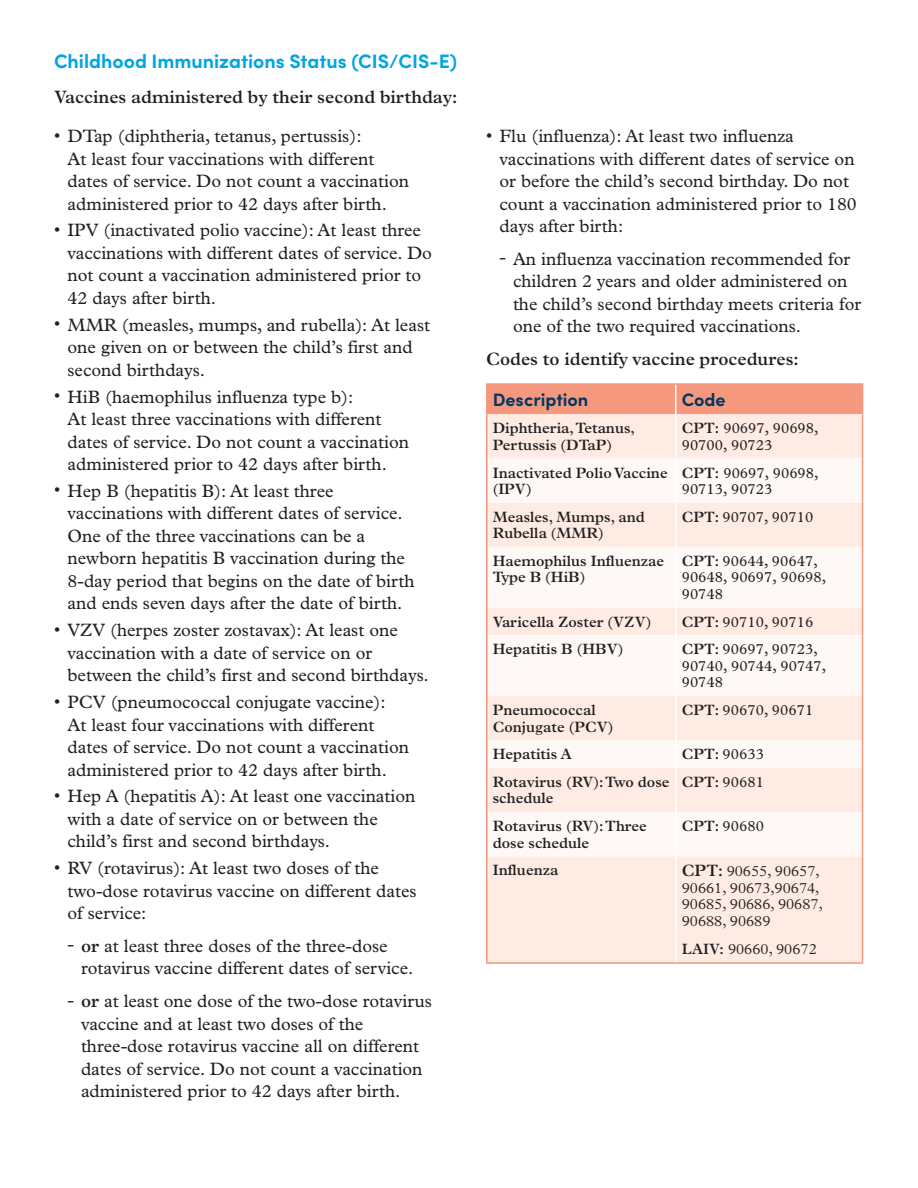
<style>
.page{position:relative;width:918px;height:1188px;background:#fff}
.page>*{position:absolute;margin:0;border:0;box-sizing:border-box;transform-origin:0 0}
.HWNY_SubHead_13_15{font:700 19.5px "Sofia Pro";color:#00a5e3}
.t1{font:18px/22.5px "Plantin MT Pro";color:#231f20}
.HWNY_Body_Text_12_15_Semibold{font:600 18px "Plantin MT Pro";color:#231f20}
.HWNY_Table_SubHead_12_14{font:700 18px "Sofia Pro";color:#003863}
.HWNY_Table_Body_Text_10_11{font:600 15px/16.5px "Plantin MT Pro";color:#231f20}
.HWNY_Table_Body_Text_10_11-2{font:15px/16.5px "Plantin MT Pro";color:#231f20}
.HWNY_Table_Body_Text_10_11-3{font:300 15px/16.5px "Plantin MT Pro";color:#231f20}
.s1{font-weight:600}
.s2{font-weight:600;font-size:16.5px}
</style>
<div class="page">
<div style="left:488px;top:414px;width:374px;height:548px;background:#fdebe4"></div>
<svg style="left:488px;top:458px;width:374px;height:398px;fill:#fef8f6"></svg>
<hr style="left:486px;top:383px;width:190px;height:2px;background:#f6987d">
<hr style="left:486px;top:385px;width:2px;height:29px;background:#f6987d">
<hr style="left:676px;top:383px;width:187px;height:2px;background:#f6987d">
<hr style="left:486px;top:414px;width:2px;height:44px;background:#f6987d">
<hr style="left:862px;top:414px;width:1px;height:44px;background:#f6987d">
<hr style="left:486px;top:458px;width:2px;height:45px;background:#f6987d">
<hr style="left:862px;top:458px;width:1px;height:45px;background:#f6987d">
<hr style="left:486px;top:503px;width:2px;height:44px;background:#f6987d">
<hr style="left:862px;top:503px;width:1px;height:44px;background:#f6987d">
<hr style="left:486px;top:547px;width:2px;height:61px;background:#f6987d">
<hr style="left:862px;top:547px;width:1px;height:61px;background:#f6987d">
<hr style="left:486px;top:608px;width:2px;height:27px;background:#f6987d">
<svg style="left:862px;top:608px;width:1px;height:27px"></svg>
<hr style="left:486px;top:635px;width:2px;height:61px;background:#f6987d">
<hr style="left:862px;top:635px;width:1px;height:61px;background:#f6987d">
<hr style="left:486px;top:696px;width:2px;height:44px;background:#f6987d">
<hr style="left:862px;top:696px;width:1px;height:44px;background:#f6987d">
<hr style="left:486px;top:740px;width:2px;height:28px;background:#f6987d">
<svg style="left:862px;top:740px;width:1px;height:28px"></svg>
<hr style="left:486px;top:768px;width:2px;height:44px;background:#f6987d">
<hr style="left:862px;top:768px;width:1px;height:44px;background:#f6987d">
<hr style="left:486px;top:812px;width:2px;height:44px;background:#f6987d">
<hr style="left:862px;top:812px;width:1px;height:44px;background:#f6987d">
<hr style="left:486px;top:856px;width:2px;height:106px;background:#f6987d">
<hr style="left:862px;top:856px;width:1px;height:106px;background:#f6987d">
<hr style="left:486px;top:962px;width:190px;height:2px;background:#f6987d">
<hr style="left:676px;top:962px;width:187px;height:2px;background:#f6987d">
<div style="left:488px;top:384px;width:375px;height:30px;background:#f6987d"></div>
<hr style="left:675px;top:414px;width:1px;height:44px;background:#fff">
<hr style="left:675px;top:458px;width:1px;height:45px;background:#fff">
<hr style="left:675px;top:503px;width:1px;height:44px;background:#fff">
<hr style="left:675px;top:547px;width:1px;height:61px;background:#fff">
<svg style="left:675px;top:608px;width:1px;height:27px"></svg>
<hr style="left:675px;top:635px;width:1px;height:61px;background:#fff">
<hr style="left:675px;top:696px;width:1px;height:44px;background:#fff">
<svg style="left:675px;top:740px;width:1px;height:28px"></svg>
<hr style="left:675px;top:768px;width:1px;height:44px;background:#fff">
<hr style="left:675px;top:812px;width:1px;height:44px;background:#fff">
<hr style="left:675px;top:856px;width:1px;height:106px;background:#fff">
<p class="HWNY_SubHead_13_15" style="left:54px;top:46px;width:405px">Childhood Immunizations Status (CIS/CIS-E)</p>
<p class="HWNY_Body_Text_12_15_Semibold" style="left:54px;top:87px;width:405px">Vaccines administered by their second birthday:</p>
<p class="t1" style="left:68px;top:125px;width:343px">DTap (diphtheria, tetanus, pertussis):<br>At least four vaccinations with different dates of service. Do not count a vaccination administered prior to 42 days after birth.</p>
<p class="t1" style="left:68px;top:219px;width:366px">IPV (inactivated polio vaccine): At least three vaccinations with different dates of service. Do not count a vaccination administered prior to 42 days after birth.</p>
<p class="t1" style="left:68px;top:314px;width:364px">MMR (measles, mumps, and rubella): At least one given on or between the child’s first and second birthdays.</p>
<p class="t1" style="left:68px;top:385px;width:343px">HiB (haemophilus influenza type b):<br>At least three vaccinations with different dates of service. Do not count a vaccination administered prior to 42 days after birth.</p>
<p class="t1" style="left:68px;top:480px;width:349px">Hep B (hepatitis B): At least three vaccinations with different dates of service.<br>One of the three vaccinations can be a newborn hepatitis B vaccination during the 8-day period that begins on the date of birth and ends seven days after the date of birth.</p>
<p class="t1" style="left:68px;top:619px;width:363px">VZV (herpes zoster zostavax): At least one vaccination with a date of service on or between the child’s first and second birthdays.</p>
<p class="t1" style="left:68px;top:691px;width:343px">PCV (pneumococcal conjugate vaccine):<br>At least four vaccinations with different dates of service. Do not count a vaccination administered prior to 42 days after birth.</p>
<p class="t1" style="left:68px;top:785px;width:350px">Hep A (hepatitis A): At least one vaccination with a date of service on or between the child’s first and second birthdays.</p>
<p class="t1" style="left:68px;top:857px;width:351px">RV (rotavirus): At least two doses of the two-dose rotavirus vaccine on different dates of service:</p>
<p class="t1" style="left:81px;top:935px;width:334px;text-indent:-14px">- <span class="s1">or</span> at least three doses of the three-dose rotavirus vaccine different dates of service.</p>
<p class="t1" style="left:81px;top:990px;width:352px;text-indent:-14px">- <span class="s1">or</span> at least one dose of the two-dose rotavirus vaccine and at least two doses of the three-dose rotavirus vaccine all on different dates of service. Do not count a vaccination administered prior to 42 days after birth.</p>
<p class="t1" style="left:500px;top:125px;width:359px">Flu (influenza): At least two influenza vaccinations with different dates of service on or before the child’s second birthday. Do not count a vaccination administered prior to 180 days after birth:</p>
<p class="t1" style="left:513px;top:248px;width:350px;text-indent:-14px">- An influenza vaccination recommended for children 2 years and older administered on the child’s second birthday meets criteria for one of the two required vaccinations.</p>
<p class="HWNY_Body_Text_12_15_Semibold" style="left:486px;top:349px;width:314px">Codes to identify vaccine procedures:</p>
<p class="HWNY_Table_SubHead_12_14" style="left:493px;top:385px;width:97px">Description</p>
<p class="HWNY_Table_SubHead_12_14" style="left:682px;top:385px;width:46px">Code</p>
<p class="HWNY_Table_Body_Text_10_11" style="left:493px;top:420px;width:144px">Diphtheria, Tetanus,<br>Pertussis (DTaP)</p>
<p class="HWNY_Table_Body_Text_10_11-2" style="left:682px;top:420px;width:138px"><span class="s1">CPT:</span> 90697, 90698,<br>90700, 90723</p>
<p class="HWNY_Table_Body_Text_10_11" style="left:493px;top:464px;width:176px">Inactivated Polio Vaccine (IPV)</p>
<p class="HWNY_Table_Body_Text_10_11-2" style="left:682px;top:464px;width:138px"><span class="s1">CPT:</span> 90697, 90698,<br>90713, 90723</p>
<p class="HWNY_Table_Body_Text_10_11" style="left:493px;top:508px;width:154px">Measles, Mumps, and<br>Rubella (MMR)</p>
<p class="HWNY_Table_Body_Text_10_11-2" style="left:682px;top:509px;width:133px"><span class="s1">CPT:</span> 90707, 90710</p>
<p class="HWNY_Table_Body_Text_10_11" style="left:493px;top:553px;width:173px">Haemophilus Influenzae<br>Type B (HiB)</p>
<p class="HWNY_Table_Body_Text_10_11-2" style="left:682px;top:553px;width:146px"><span class="s1">CPT:</span> 90644, 90647,<br>90648, 90697, 90698,<br>90748</p>
<p class="HWNY_Table_Body_Text_10_11" style="left:493px;top:613px;width:160px">Varicella Zoster (VZV)</p>
<p class="HWNY_Table_Body_Text_10_11-2" style="left:682px;top:613px;width:133px"><span class="s1">CPT:</span> 90710, 90716</p>
<p class="HWNY_Table_Body_Text_10_11" style="left:493px;top:641px;width:132px">Hepatitis B (HBV)</p>
<p class="HWNY_Table_Body_Text_10_11-2" style="left:682px;top:641px;width:146px"><span class="s1">CPT:</span> 90697, 90723,<br>90740, 90744, 90747,<br>90748</p>
<p class="HWNY_Table_Body_Text_10_11" style="left:493px;top:702px;width:122px">Pneumococcal<br>Conjugate (PCV)</p>
<p class="HWNY_Table_Body_Text_10_11-2" style="left:682px;top:702px;width:133px"><span class="s1">CPT:</span> 90670, 90671</p>
<p class="HWNY_Table_Body_Text_10_11" style="left:493px;top:746px;width:81px">Hepatitis A</p>
<p class="HWNY_Table_Body_Text_10_11-2" style="left:682px;top:746px;width:84px"><span class="s1">CPT:</span> 90633</p>
<p class="HWNY_Table_Body_Text_10_11" style="left:493px;top:774px;width:178px">Rotavirus (RV): Two dose schedule</p>
<p class="HWNY_Table_Body_Text_10_11-2" style="left:682px;top:774px;width:84px"><span class="s1">CPT:</span> 90681</p>
<p class="HWNY_Table_Body_Text_10_11" style="left:493px;top:818px;width:156px">Rotavirus (RV): Three dose schedule</p>
<p class="HWNY_Table_Body_Text_10_11-2" style="left:682px;top:818px;width:84px"><span class="s1">CPT:</span> 90680</p>
<p class="HWNY_Table_Body_Text_10_11" style="left:493px;top:862px;width:67px">Influenza</p>
<p class="HWNY_Table_Body_Text_10_11-3" style="left:682px;top:863px;width:143px"><span class="s2">CPT:</span> 90655, 90657,<br>90661, 90673,90674,<br>90685, 90686, 90687,<br>90688, 90689</p>
<p class="HWNY_Table_Body_Text_10_11-3" style="left:682px;top:941px;width:137px"><span class="s1">LAIV:</span> 90660, 90672</p>
</div>
